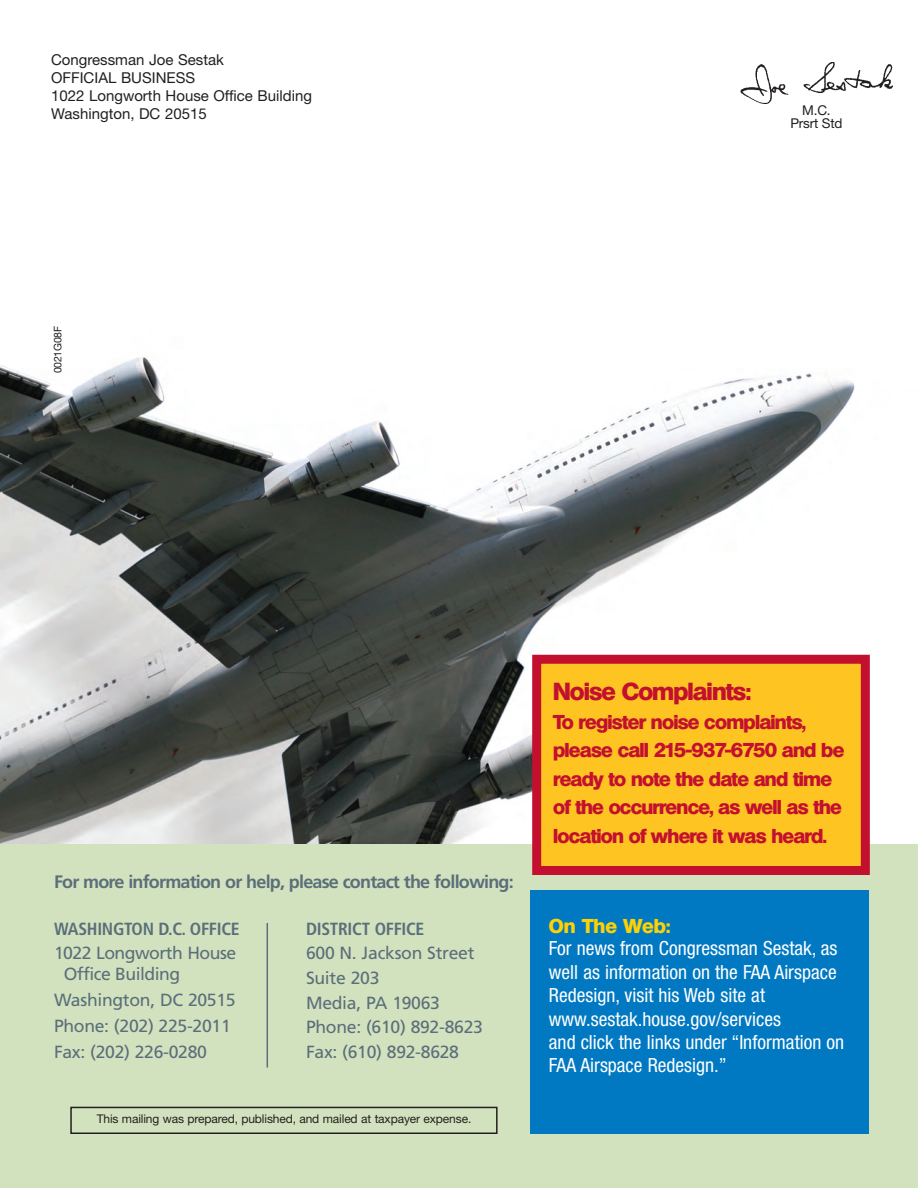
<style>
.page{position:relative;width:918px;height:1188px;background:#fff}
.page>*{position:absolute;margin:0;border:0;box-sizing:border-box;transform-origin:0 0}
.t1{font:700 24px "Heroic";letter-spacing:-.04em;color:#c3102f}
.t2{font:condensed 19.5px/23.4px "Helvetica Neue";color:#fff}
.t3{font:700 19.5px/28.5px "Heroic";letter-spacing:-.04em;color:#c3102f}
.t4{font:700 19.5px "Heroic";color:#fed105}
.t5{font:700 18px "Frutiger";letter-spacing:-.045em;color:#5b6f7b}
.t6{font:17.55px/24.8px "Frutiger";letter-spacing:-.015em;color:#5b6f7b}
.t7{font:700 condensed 17.55px "Frutiger";letter-spacing:-.015em;color:#5b6f7b}
.t8{font:15px/18px "Helvetica Neue";color:#231f20}
.t9{font:13.5px/13.5px "Helvetica Neue";letter-spacing:-.015em;color:#231f20;text-align:center}
.t10{font:12px "Helvetica Neue";letter-spacing:-.01em;color:#231f20}
.t11{font:10.5px "Helvetica Neue";letter-spacing:-.03em;color:#231f20}
</style>
<div class="page">
<img style="left:0;top:103px;width:870px;height:741px">
<img style="left:740px;top:62px;width:153px;height:41px">
<div style="left:0;top:844px;width:918px;height:344px;background:#d3e2be"></div>
<hr style="left:267px;top:923px;width:1px;height:145px;background:#5b6f7b">
<div style="left:531px;top:891px;width:338px;height:243px;background:#0079c2"></div>
<div style="left:537px;top:659px;width:328px;height:212px;background:#fec422"></div>
<div style="left:532px;top:655px;width:338px;height:220px;border:9px solid #c3102f"></div>
<div style="left:70px;top:1107px;width:428px;height:27px;border:2px solid #231f20"></div>
<p class="t8" style="left:51px;top:52px;width:262px">Congressman Joe Sestak<br>OFFICIAL BUSINESS<br>1022 Longworth House Office Building<br>Washington, DC 20515</p>
<p class="t11" style="left:54px;top:373px;width:48px;rotate:-90deg">0021G08F</p>
<p class="t9" style="left:790px;top:105px;width:54px">M.C.<br>Prsrt Std</p>
<p class="t5" style="left:54px;top:875px;width:461px">For more information or help, please contact the following:</p>
<p class="t7" style="left:54px;top:921px;width:187px">WASHINGTON D.C. OFFICE</p>
<p class="t6" style="left:64px;top:944px;width:174px;line-height:21px;text-indent:-10px">1022 Longworth House<br>Office Building</p>
<p class="t6" style="left:54px;top:989px;width:183px;line-height:25.7px">Washington, DC 20515<br>Phone: (202) 225-2011<br>Fax: (202) 226-0280</p>
<p class="t7" style="left:306px;top:921px;width:120px">DISTRICT OFFICE</p>
<p class="t6" style="left:306px;top:942px;width:178px">600 N. Jackson Street<br>Suite 203<br>Media, PA 19063<br>Phone: (610) 892-8623<br>Fax: (610) 892-8628</p>
<p class="t10" style="left:97px;top:1115px;width:376px">This mailing was prepared, published, and mailed at taxpayer expense.</p>
<p class="t1" style="left:553px;top:678px;width:200px">Noise Complaints:</p>
<p class="t3" style="left:553px;top:708px;width:293px">To register noise complaints, please call 215-937-6750 and be ready to note the date and time of the occurrence, as well as the location of where it was heard.</p>
<p class="t4" style="left:549px;top:915px;width:123px">On The Web:</p>
<p class="t2" style="left:549px;top:938px;width:297px">For news from Congressman Sestak, as well as information on the FAA Airspace Redesign, visit his Web site at www.sestak.house.gov/services<br>and click the links under “Information on FAA Airspace Redesign.”</p>
</div>
